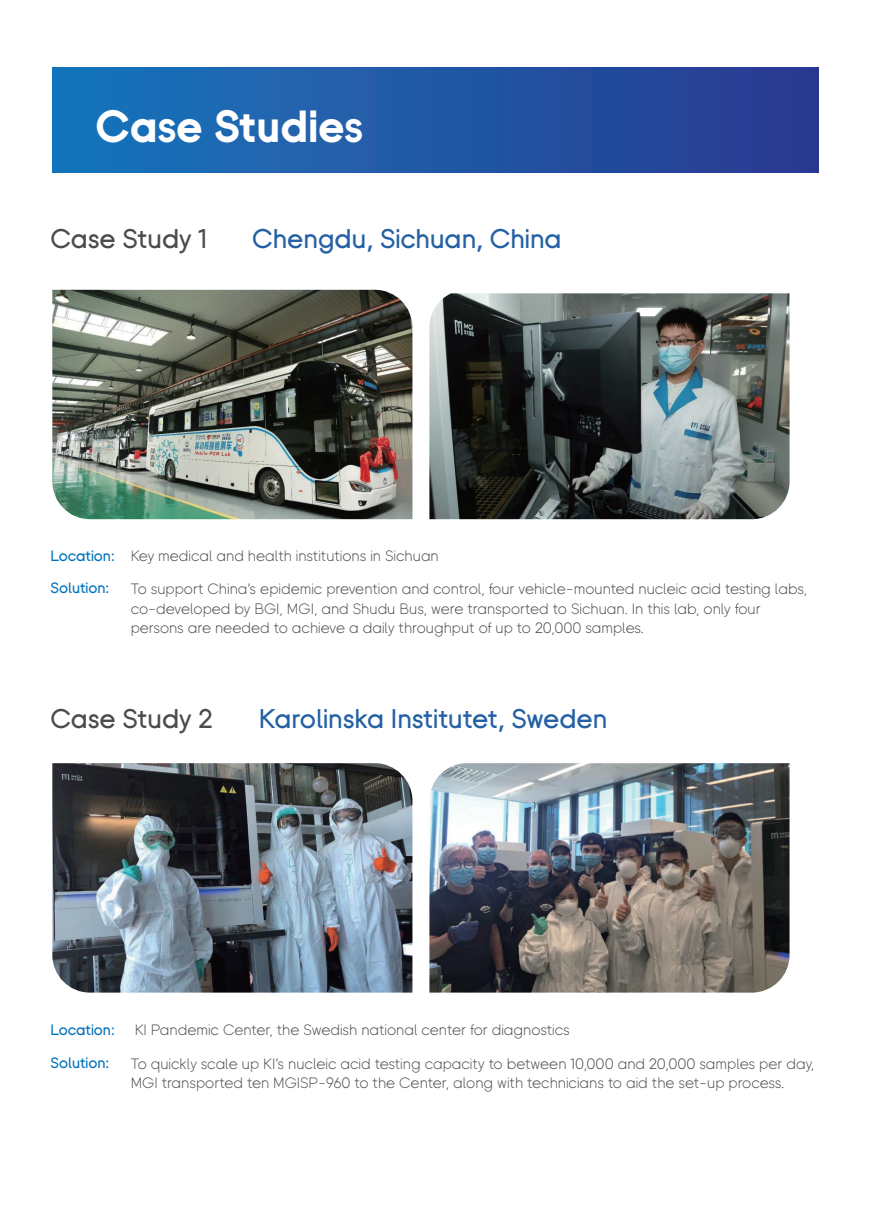
<style>
.page{position:relative;width:893px;height:1212px;background:#fff}
.page>*{position:absolute;margin:0;border:0;box-sizing:border-box;transform-origin:0 0}
.t1{font:700 45px "BGI";letter-spacing:-.005em;color:#fff}
.t2{font:500 27px "BGI";color:#2461a4}
.t3{font:500 27px "BGI";color:#4b4c4d}
.t4{font:300 15px/19.5px "BGI";color:#4b4c4d}
.t5{font:500 15px/32.2px "BGI";color:#0072bc}
</style>
<div class="page">
<div style="left:52px;top:68px;width:767px;height:104px;background:linear-gradient(to right,#1776bc,#2a398f)"></div>
<img style="left:52px;top:290px;width:360px;height:229px">
<img style="left:52px;top:763px;width:360px;height:229px">
<img style="left:429px;top:763px;width:360px;height:229px">
<img style="left:429px;top:293px;width:360px;height:226px">
<h1 class="t1" style="left:96px;top:105px;width:269px">Case Studies</h1>
<h2 class="t3" style="left:50px;top:226px;width:158px">Case Study 1</h2>
<h2 class="t2" style="left:252px;top:226px;width:311px">Chengdu, Sichuan, China</h2>
<p class="t5" style="left:50px;top:540px;width:66px">Location:<br>Solution:</p>
<p class="t4" style="left:131px;top:546px;width:310px">Key medical and health institutions in Sichuan</p>
<p class="t4" style="left:131px;top:579px;width:678px">To support China’s epidemic prevention and control, four vehicle-mounted nucleic acid testing labs, co-developed by BGI, MGI, and Shudu Bus, were transported to Sichuan. In this lab, only four persons are needed to achieve a daily throughput of up to 20,000 samples.</p>
<h2 class="t3" style="left:50px;top:706px;width:164px">Case Study 2</h2>
<h2 class="t2" style="left:259px;top:706px;width:350px">Karolinska Institutet, Sweden</h2>
<p class="t5" style="left:50px;top:1015px;width:66px">Location:<br>Solution:</p>
<p class="t4" style="left:135px;top:1020px;width:436px">KI Pandemic Center, the Swedish national center for diagnostics</p>
<p class="t4" style="left:131px;top:1053px;width:685px">To quickly scale up KI’s nucleic acid testing capacity to between 10,000 and 20,000 samples per day,<br>MGI transported ten MGISP-960 to the Center, along with technicians to aid the set-up process.</p>
</div>
